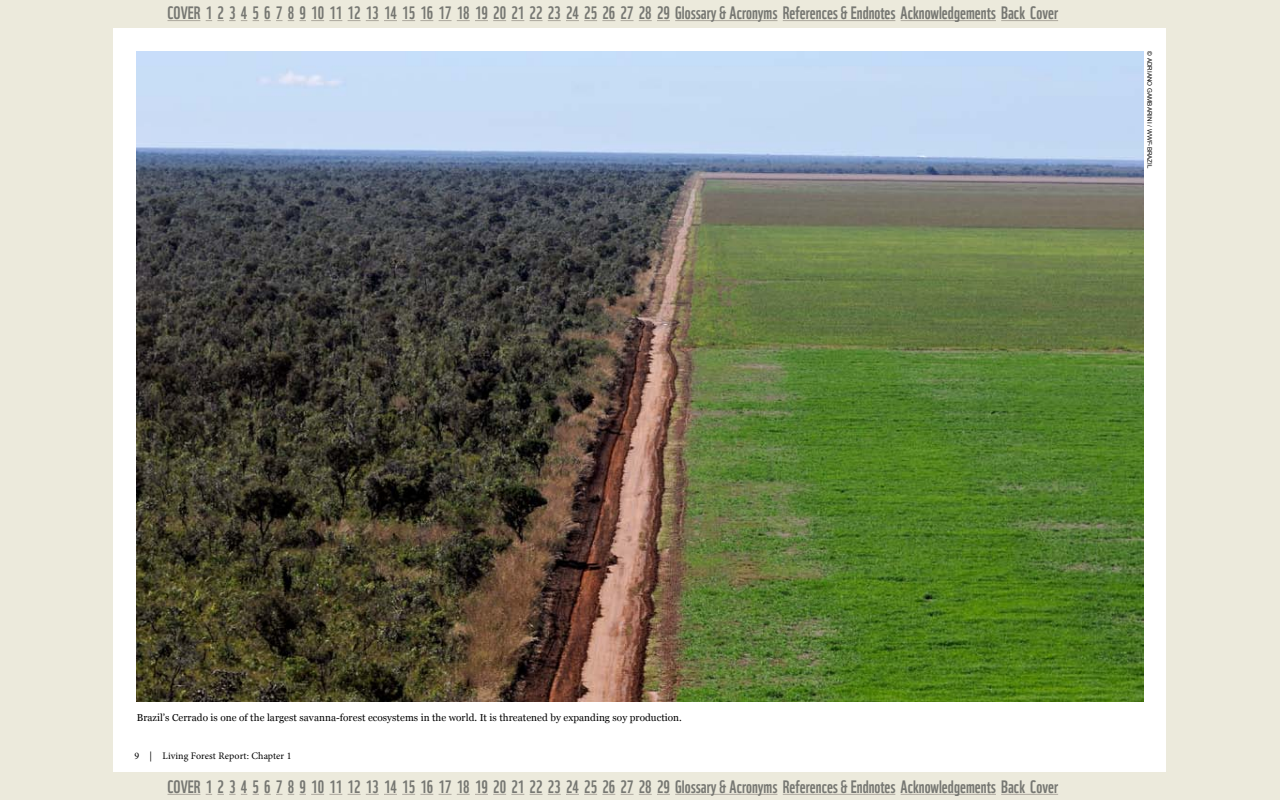
<style>
.page{position:relative;width:1280px;height:800px;background:#eceadc}
.page>*{position:absolute;margin:0;border:0;box-sizing:border-box;transform-origin:0 0}
.t1{font:17.5px "WWF";color:#808285}
.t2{font:10px "Georgia";letter-spacing:.005em;color:#000}
.t3{font:10px "Minion Pro";letter-spacing:.005em;color:#000}
.t4{font:6.25px "Arial";letter-spacing:.005em;color:#000}
</style>
<div class="page">
<div style="left:114px;top:28px;width:1052px;height:744px;background:#fff"></div>
<hr style="left:168px;top:20px;width:32px;height:1px;background:#bbb8b8">
<svg style="left:206px;top:20px;width:41px;height:1px"></svg>
<svg style="left:253px;top:20px;width:89px;height:1px"></svg>
<svg style="left:348px;top:20px;width:85px;height:1px"></svg>
<svg style="left:439px;top:20px;width:85px;height:1px"></svg>
<svg style="left:530px;top:20px;width:85px;height:1px"></svg>
<svg style="left:621px;top:20px;width:49px;height:1px"></svg>
<hr style="left:675px;top:20px;width:103px;height:1px;background:#bbb8b8">
<hr style="left:783px;top:20px;width:112px;height:1px;background:#bbb8b8">
<hr style="left:901px;top:20px;width:95px;height:1px;background:#bbb8b8">
<hr style="left:1001px;top:20px;width:57px;height:1px;background:#bbb8b8">
<hr style="left:168px;top:794px;width:32px;height:1px;background:#bbb8b8">
<svg style="left:206px;top:794px;width:41px;height:1px"></svg>
<svg style="left:253px;top:794px;width:89px;height:1px"></svg>
<svg style="left:348px;top:794px;width:85px;height:1px"></svg>
<svg style="left:439px;top:794px;width:85px;height:1px"></svg>
<svg style="left:530px;top:794px;width:85px;height:1px"></svg>
<svg style="left:621px;top:794px;width:49px;height:1px"></svg>
<hr style="left:675px;top:794px;width:103px;height:1px;background:#bbb8b8">
<hr style="left:783px;top:794px;width:112px;height:1px;background:#bbb8b8">
<hr style="left:901px;top:794px;width:95px;height:1px;background:#bbb8b8">
<hr style="left:1001px;top:794px;width:57px;height:1px;background:#bbb8b8">
<img style="left:137px;top:51px;width:1006px;height:650px">
<p class="t1" style="left:168px;top:-1px;width:892px">COVER 1 2 3 4 5 6 7 8 9 10 11 12 13 14 15 16 17 18 19 20 21 22 23 24 25 26 27 28 29 Glossary &amp; Acronyms References &amp; Endnotes Acknowledgements Back Cover</p>
<p class="t4" style="left:1153px;top:51px;width:119px;rotate:90deg">© Adriano Gambarini / WWF-Brazil</p>
<p class="t2" style="left:137px;top:712px;width:547px">Brazil’s Cerrado is one of the largest savanna-forest ecosystems in the world. It is threatened by expanding soy production.</p>
<p class="t3" style="left:135px;top:749px;width:158px">9 | Living Forest Report: Chapter 1</p>
<p class="t1" style="left:168px;top:773px;width:892px">COVER 1 2 3 4 5 6 7 8 9 10 11 12 13 14 15 16 17 18 19 20 21 22 23 24 25 26 27 28 29 Glossary &amp; Acronyms References &amp; Endnotes Acknowledgements Back Cover</p>
</div>
